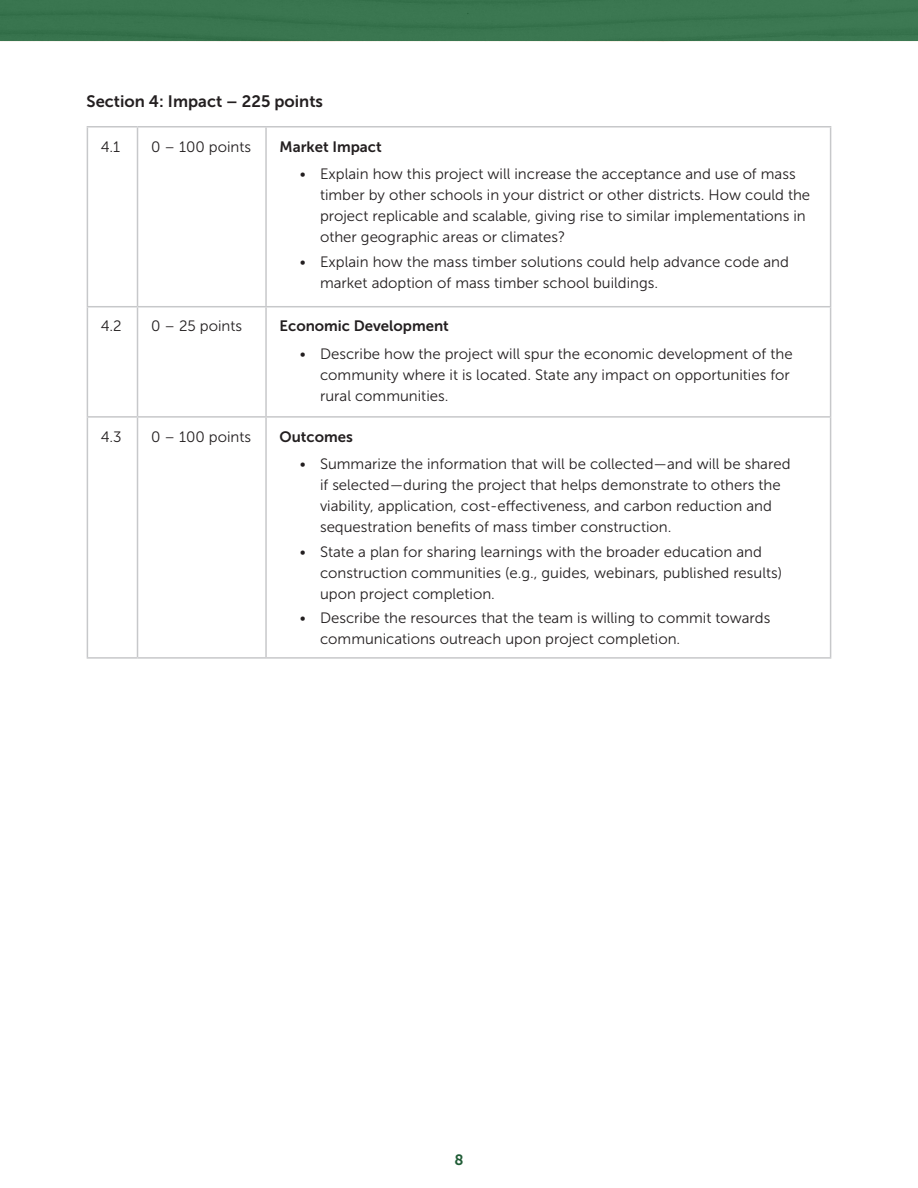
<style>
.page{position:relative;width:918px;height:1188px;background:#fff}
.page>*{position:absolute;margin:0;border:0;box-sizing:border-box;transform-origin:0 0}
.Body{font:16.5px "Museo Sans 700";color:#231f20}
.t1{font:15px/21px "Museo Sans 300";color:#231f20}
.Small_Headline{font:15px "Museo Sans 700";color:#231f20}
.t2{font:14.85px "Museo Sans 700";color:#215d37}
</style>
<div class="page">
<div style="left:0;top:0;width:918px;height:41px;background:#3a7650"></div>
<hr style="left:87px;top:126px;width:51px;height:2px;background:#c7c8ca">
<hr style="left:87px;top:128px;width:1px;height:178px;background:#c7c8ca">
<hr style="left:138px;top:126px;width:128px;height:2px;background:#c7c8ca">
<hr style="left:137px;top:128px;width:1px;height:178px;background:#c7c8ca">
<hr style="left:266px;top:126px;width:565px;height:2px;background:#c7c8ca">
<hr style="left:265px;top:128px;width:2px;height:178px;background:#c7c8ca">
<hr style="left:830px;top:128px;width:1px;height:178px;background:#c7c8ca">
<hr style="left:87px;top:306px;width:51px;height:1px;background:#c7c8ca">
<hr style="left:87px;top:307px;width:1px;height:109px;background:#c7c8ca">
<hr style="left:138px;top:306px;width:128px;height:1px;background:#c7c8ca">
<hr style="left:137px;top:307px;width:1px;height:109px;background:#c7c8ca">
<hr style="left:266px;top:306px;width:565px;height:1px;background:#c7c8ca">
<hr style="left:265px;top:307px;width:2px;height:109px;background:#c7c8ca">
<hr style="left:830px;top:307px;width:1px;height:109px;background:#c7c8ca">
<hr style="left:87px;top:416px;width:51px;height:2px;background:#c7c8ca">
<hr style="left:87px;top:418px;width:1px;height:239px;background:#c7c8ca">
<hr style="left:138px;top:416px;width:128px;height:2px;background:#c7c8ca">
<hr style="left:137px;top:418px;width:1px;height:239px;background:#c7c8ca">
<hr style="left:266px;top:416px;width:565px;height:2px;background:#c7c8ca">
<hr style="left:265px;top:418px;width:2px;height:239px;background:#c7c8ca">
<hr style="left:830px;top:418px;width:1px;height:239px;background:#c7c8ca">
<hr style="left:87px;top:657px;width:51px;height:2px;background:#c7c8ca">
<hr style="left:138px;top:657px;width:128px;height:2px;background:#c7c8ca">
<hr style="left:266px;top:657px;width:565px;height:2px;background:#c7c8ca">
<p class="Body" style="left:87px;top:92px;width:238px">Section 4: Impact – 225 points</p>
<p class="t1" style="left:101px;top:136px;width:21px">4.1</p>
<p class="t1" style="left:151px;top:136px;width:102px">0 – 100 points</p>
<p class="Small_Headline" style="left:280px;top:138px;width:104px">Market Impact</p>
<p class="t1" style="left:320px;top:164px;width:492px;text-indent:-20px">• Explain how this project will increase the acceptance and use of mass timber by other schools in your district or other districts. How could the project replicable and scalable, giving rise to similar implementations in other geographic areas or climates?</p>
<p class="t1" style="left:320px;top:251px;width:470px;text-indent:-20px">• Explain how the mass timber solutions could help advance code and market adoption of mass timber school buildings.</p>
<p class="t1" style="left:101px;top:316px;width:22px">4.2</p>
<p class="t1" style="left:151px;top:316px;width:93px">0 – 25 points</p>
<p class="Small_Headline" style="left:280px;top:318px;width:171px">Economic Development</p>
<p class="t1" style="left:320px;top:344px;width:474px;text-indent:-20px">• Describe how the project will spur the economic development of the community where it is located. State any impact on opportunities for rural communities.</p>
<p class="t1" style="left:101px;top:426px;width:22px">4.3</p>
<p class="t1" style="left:151px;top:426px;width:102px">0 – 100 points</p>
<p class="Small_Headline" style="left:280px;top:428px;width:75px">Outcomes</p>
<p class="t1" style="left:320px;top:454px;width:472px;text-indent:-20px">• Summarize the information that will be collected—and will be shared if selected—during the project that helps demonstrate to others the viability, application, cost-effectiveness, and carbon reduction and sequestration benefits of mass timber construction.</p>
<p class="t1" style="left:320px;top:541px;width:464px;text-indent:-20px">• State a plan for sharing learnings with the broader education and construction communities (e.g., guides, webinars, published results) upon project completion.</p>
<p class="t1" style="left:320px;top:608px;width:452px;text-indent:-20px">• Describe the resources that the team is willing to commit towards communications outreach upon project completion.</p>
<p class="t2" style="left:454px;top:1152px;width:11px">8</p>
</div>
